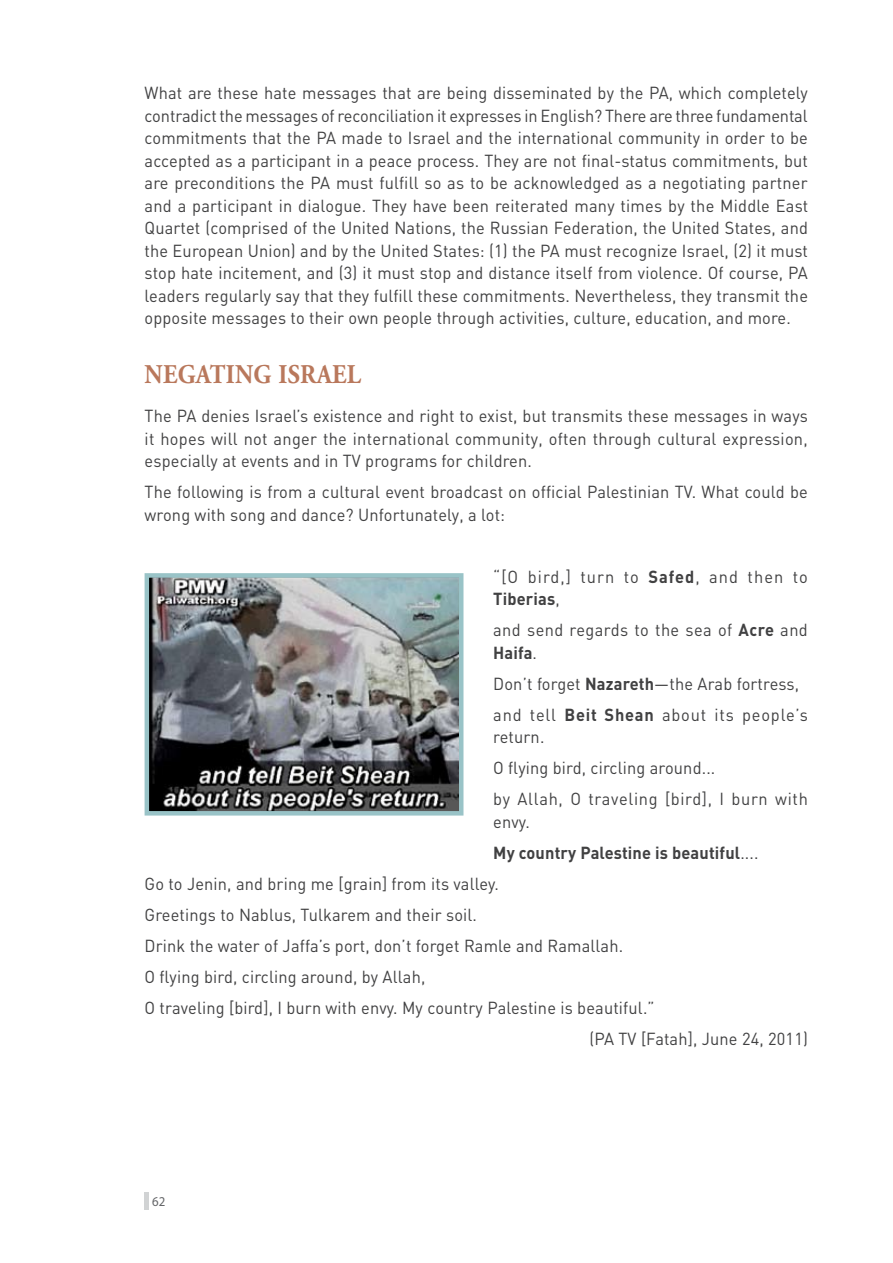
<style>
.page{position:relative;width:893px;height:1263px;background:#fff}
.page>*{position:absolute;margin:0;border:0;box-sizing:border-box;transform-origin:0 0}
.t1{font:700 27px "Adobe Garamond";letter-spacing:.015em;color:#b9785c;scale:.9 1}
.t2{font:17.25px/22.5px "DIN";letter-spacing:.01em;color:#414142;scale:.95 1}
.t3{font:17.25px/22.5px "DIN";letter-spacing:.065em;color:#414142;scale:.95 1}
.t4{font:700 17.25px "DIN";letter-spacing:.01em;color:#414142;scale:.95 1}
.t5{font:13.5px "Myriad Pro";color:#636467;scale:.95 1}
.s1{font-weight:700}
.s2{font-weight:400}
</style>
<div class="page">
<hr style="left:145px;top:1192px;width:4px;height:17px;background:#d1d3d4">
<img style="left:150px;top:578px;width:308px;height:232px">
<div style="left:145px;top:573px;width:318px;height:242px;border:4px solid #99c3c7"></div>
<p class="t2" style="left:145px;top:81px;width:700px;text-align:justify">What are these hate messages that are being disseminated by the PA, which completely contradict the messages of reconciliation it expresses in English? There are three fundamental commitments that the PA made to Israel and the international community in order to be accepted as a participant in a peace process. They are not final-status commitments, but are preconditions the PA must fulfill so as to be acknowledged as a negotiating partner and a participant in dialogue. They have been reiterated many times by the Middle East Quartet (comprised of the United Nations, the Russian Federation, the United States, and the European Union) and by the United States: (1) the PA must recognize Israel, (2) it must stop hate incitement, and (3) it must stop and distance itself from violence. Of course, PA leaders regularly say that they fulfill these commitments. Nevertheless, they transmit the opposite messages to their own people through activities, culture, education, and more.</p>
<h1 class="t1" style="left:145px;top:360px;width:242px">NEGATIN G ISRAEL</h1>
<p class="t2" style="left:145px;top:405px;width:700px;text-align:justify">The PA denies Israel’s existence and right to exist, but transmits these messages in ways it hopes will not anger the international community, often through cultural expression, especially at events and in TV programs for children.</p>
<p class="t2" style="left:145px;top:481px;width:700px">The following is from a cultural event broadcast on official Palestinian TV. What could be wrong with song and dance? Unfortunately, a lot:</p>
<p class="t3" style="left:493px;top:565px;width:333px">“[O bird,] turn to <span class="s1">Safed</span>, and then to<br><span class="s1">Tiberias</span>,</p>
<p class="t2" style="left:493px;top:619px;width:333px">and send regards to the sea of <span class="s1">Acre</span> and<br><span class="s1">Haifa</span>.</p>
<p class="t2" style="left:493px;top:668px;width:333px;line-height:31px">Don’t forget <span class="s1">Nazareth</span>—the Arab fortress, and tell <span class="s1">Beit Shean</span> about its people’s</p>
<p class="t2" style="left:493px;top:721px;width:333px;line-height:31px">return.<br>O flying bird, circling around...<br>by Allah, O traveling [bird], I burn with</p>
<p class="t2" style="left:493px;top:810px;width:40px">envy.</p>
<p class="t4" style="left:493px;top:841px;width:281px">My country Palestine is beautiful<span class="s2">....</span></p>
<p class="t2" style="left:145px;top:872px;width:374px">Go to Jenin, and bring me [grain] from its valley.</p>
<p class="t2" style="left:145px;top:903px;width:351px">Greetings to Nablus, Tulkarem and their soil.</p>
<p class="t2" style="left:145px;top:934px;width:505px">Drink the water of Jaffa’s port, don’t forget Ramle and Ramallah.</p>
<p class="t2" style="left:145px;top:965px;width:297px">O flying bird, circling around, by Allah,</p>
<p class="t2" style="left:145px;top:996px;width:538px">O traveling [bird], I burn with envy. My country Palestine is beautiful.”</p>
<p class="t2" style="left:589px;top:1027px;width:232px">(PA TV [Fatah], June 24, 2011)</p>
<p class="t5" style="left:152px;top:1193px;width:15px">62</p>
</div>
